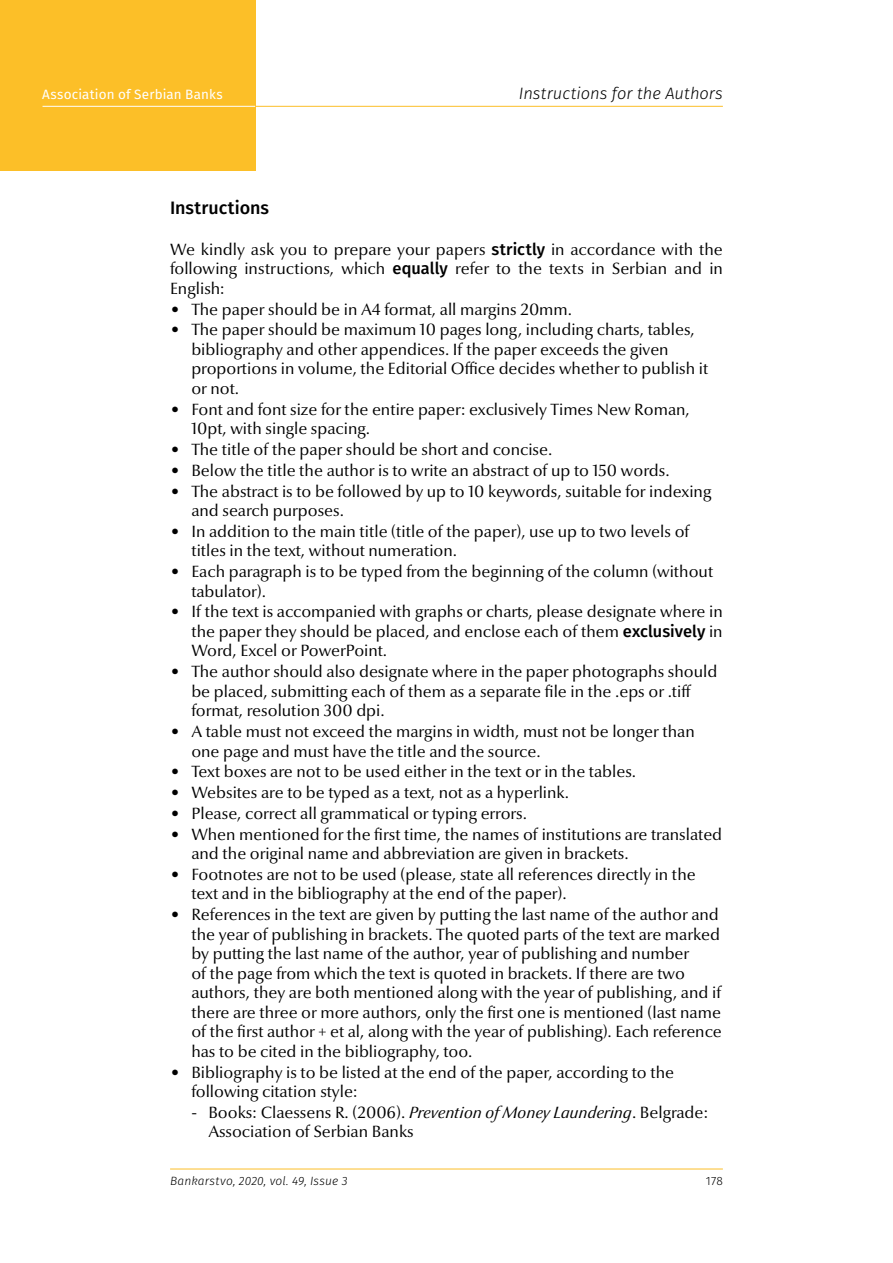
<style>
.page{position:relative;width:893px;height:1263px;background:#fff}
.page>*{position:absolute;margin:0;border:0;box-sizing:border-box;transform-origin:0 0}
.t1{font:500 18px "Fira Sans";color:#000}
.t2{font:16.5px/19.5px "Optima Nova LT Pro";color:#000}
.t3{font:italic 300 16.5px "Fira Sans";letter-spacing:-.005em;color:#000}
.t4{font:13.5px "Fira Sans";letter-spacing:.015em;color:#fff}
.t5{font:italic 300 12px "Fira Sans";letter-spacing:.01em;color:#000}
.t6{font:300 12px "Fira Sans";color:#000}
.s1{font-family:"Fira Sans";font-weight:500}
.s2{font-style:italic}
</style>
<div class="page">
<div style="left:0;top:0;width:255px;height:170px;background:#fcbf28"></div>
<hr style="left:255px;top:106px;width:468px;height:1px;background:#fcbf28">
<hr style="left:170px;top:1168px;width:553px;height:1px;background:#fcbf28">
<hr style="left:43px;top:106px;width:212px;height:1px;background:#fff">
<p class="t4" style="left:42px;top:84px;width:182px">Association of Serbian Banks</p>
<p class="t3" style="left:519px;top:81px;width:205px">Instructions for the Authors</p>
<p class="t1" style="left:170px;top:193px;width:100px">Instructions</p>
<p class="t2" style="left:170px;top:239px;width:554px;text-align:justify">We kindly ask you to prepare your papers <span class="s1">strictly</span> in accordance with the following instructions, which <span class="s1">equally</span> refer to the texts in Serbian and in English:</p>
<p class="t2" style="left:170px;top:299px;width:404px">• The paper should be in A4 format, all margins 20mm.</p>
<p class="t2" style="left:191px;top:320px;width:518px;text-indent:-21px">• The paper should be maximum 10 pages long, including charts, tables, bibliography and other appendices. If the paper exceeds the given proportions in volume, the Editorial Office decides whether to publish it or not.</p>
<p class="t2" style="left:191px;top:399px;width:500px;text-indent:-21px">• Font and font size for the entire paper: exclusively Times New Roman,<br>10pt, with single spacing.</p>
<p class="t2" style="left:170px;top:440px;width:384px">• The title of the paper should be short and concise.</p>
<p class="t2" style="left:170px;top:460px;width:501px">• Below the title the author is to write an abstract of up to 150 words.</p>
<p class="t2" style="left:191px;top:481px;width:521px;text-indent:-21px">• The abstract is to be followed by up to 10 keywords, suitable for indexing and search purposes.</p>
<p class="t2" style="left:191px;top:521px;width:499px;text-indent:-21px">• In addition to the main title (title of the paper), use up to two levels of titles in the text, without numeration.</p>
<p class="t2" style="left:191px;top:562px;width:523px;text-indent:-21px">• Each paragraph is to be typed from the beginning of the column (without tabulator).</p>
<p class="t2" style="left:191px;top:602px;width:533px;text-align:justify;text-indent:-21px">• If the text is accompanied with graphs or charts, please designate where in the paper they should be placed, and enclose each of them <span class="s1">exclusively</span> in Word, Excel or PowerPoint.</p>
<p class="t2" style="left:191px;top:662px;width:528px;text-indent:-21px">• The author should also designate where in the paper photographs should be placed, submitting each of them as a separate file in the .eps or .tiff format, resolution 300 dpi.</p>
<p class="t2" style="left:191px;top:722px;width:505px;text-indent:-21px">• A table must not exceed the margins in width, must not be longer than one page and must have the title and the source.</p>
<p class="t2" style="left:170px;top:762px;width:468px">• Text boxes are not to be used either in the text or in the tables.</p>
<p class="t2" style="left:170px;top:783px;width:400px">• Websites are to be typed as a text, not as a hyperlink.</p>
<p class="t2" style="left:170px;top:803px;width:359px">• Please, correct all grammatical or typing errors.</p>
<p class="t2" style="left:191px;top:824px;width:532px;text-indent:-21px">• When mentioned for the first time, the names of institutions are translated and the original name and abbreviation are given in brackets.</p>
<p class="t2" style="left:191px;top:864px;width:506px;text-indent:-21px">• Footnotes are not to be used (please, state all references directly in the text and in the bibliography at the end of the paper).</p>
<p class="t2" style="left:191px;top:905px;width:532px;text-indent:-21px">• References in the text are given by putting the last name of the author and the year of publishing in brackets. The quoted parts of the text are marked by putting the last name of the author, year of publishing and number<br>of the page from which the text is quoted in brackets. If there are two authors, they are both mentioned along with the year of publishing, and if there are three or more authors, only the first one is mentioned (last name of the first author + et al, along with the year of publishing). Each reference has to be cited in the bibliography, too.</p>
<p class="t2" style="left:191px;top:1062px;width:484px;text-indent:-21px">• Bibliography is to be listed at the end of the paper, according to the following citation style:</p>
<p class="t2" style="left:208px;top:1102px;width:502px;text-indent:-17px">- Books: Claessens R. (2006). <span class="s2">Prevention of Money Laundering</span>. Belgrade:<br>Association of Serbian Banks</p>
<p class="t5" style="left:170px;top:1172px;width:179px">Bankarstvo, 2020, vol. 49, Issue 3</p>
<p class="t6" style="left:706px;top:1172px;width:18px">178</p>
</div>
